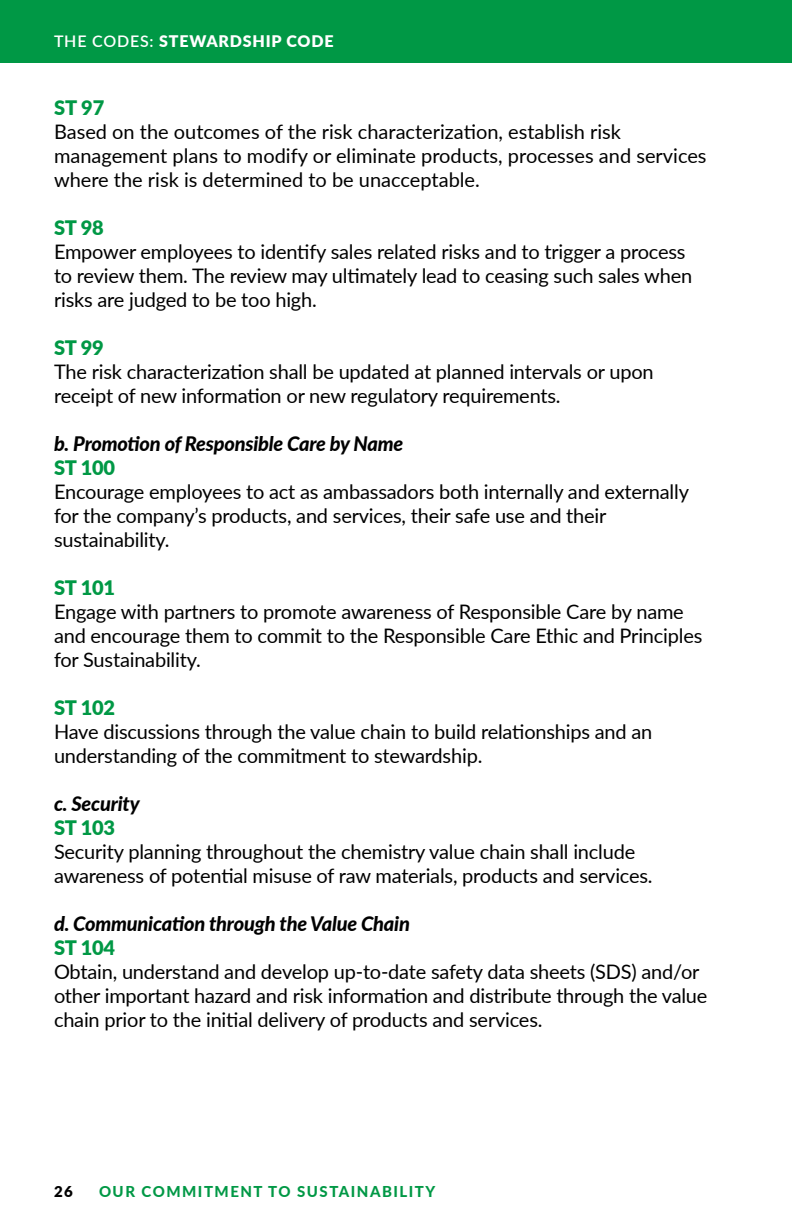
<style>
.page{position:relative;width:792px;height:1224px;background:#fff}
.page>*{position:absolute;margin:0;border:0;box-sizing:border-box;transform-origin:0 0}
.t1{font:20px/24px "Lato";letter-spacing:-.01em;color:#000}
.t2{font:italic 800 20px "Lato";letter-spacing:-.01em;color:#000}
.t3{font:900 20px "Lato";letter-spacing:-.01em;color:#009845}
.t4{font:900 16px "Lato";letter-spacing:.05em;color:#fff}
.t5{font:800 15px "Lato";letter-spacing:.1em;color:#009845}
.t6{font:900 15px "Lato";color:#000}
.s1{font-weight:600}
</style>
<div class="page">
<div style="left:0;top:0;width:792px;height:63px;background:#009845"></div>
<p class="t4" style="left:54px;top:29px;width:281px"><span class="s1">THE CODES:</span> STEWARDSHIP CODE</p>
<p class="t3" style="left:54px;top:93px;width:52px">ST 97</p>
<p class="t1" style="left:54px;top:119px;width:654px">Based on the outcomes of the risk characterization, establish risk management plans to modify or eliminate products, processes and services where the risk is determined to be unacceptable.</p>
<p class="t3" style="left:54px;top:213px;width:51px">ST 98</p>
<p class="t1" style="left:54px;top:239px;width:640px">Empower employees to identify sales related risks and to trigger a process to review them. The review may ultimately lead to ceasing such sales when risks are judged to be too high.</p>
<p class="t3" style="left:54px;top:333px;width:51px">ST 99</p>
<p class="t1" style="left:54px;top:359px;width:601px">The risk characterization shall be updated at planned intervals or upon receipt of new information or new regulatory requirements.</p>
<p class="t2" style="left:54px;top:429px;width:351px">b. Promotion of Responsible Care by Name</p>
<p class="t3" style="left:54px;top:453px;width:63px">ST 100</p>
<p class="t1" style="left:54px;top:479px;width:636px">Encourage employees to act as ambassadors both internally and externally for the company’s products, and services, their safe use and their sustainability.</p>
<p class="t3" style="left:54px;top:573px;width:63px">ST 101</p>
<p class="t1" style="left:54px;top:599px;width:650px">Engage with partners to promote awareness of Responsible Care by name and encourage them to commit to the Responsible Care Ethic and Principles for Sustainability.</p>
<p class="t3" style="left:54px;top:693px;width:63px">ST 102</p>
<p class="t1" style="left:54px;top:719px;width:600px">Have discussions through the value chain to build relationships and an understanding of the commitment to stewardship.</p>
<p class="t2" style="left:54px;top:789px;width:87px">c. Security</p>
<p class="t3" style="left:54px;top:813px;width:63px">ST 103</p>
<p class="t1" style="left:54px;top:839px;width:600px">Security planning throughout the chemistry value chain shall include awareness of potential misuse of raw materials, products and services.</p>
<p class="t2" style="left:54px;top:909px;width:357px">d. Communication through the Value Chain</p>
<p class="t3" style="left:54px;top:933px;width:63px">ST 104</p>
<p class="t1" style="left:54px;top:959px;width:655px">Obtain, understand and develop up-to-date safety data sheets (SDS) and/or other important hazard and risk information and distribute through the value chain prior to the initial delivery of products and services.</p>
<p class="t6" style="left:54px;top:1180px;width:20px">26</p>
<p class="t5" style="left:99px;top:1180px;width:338px">OUR COMMITMENT TO SUSTAINABILITY</p>
</div>
